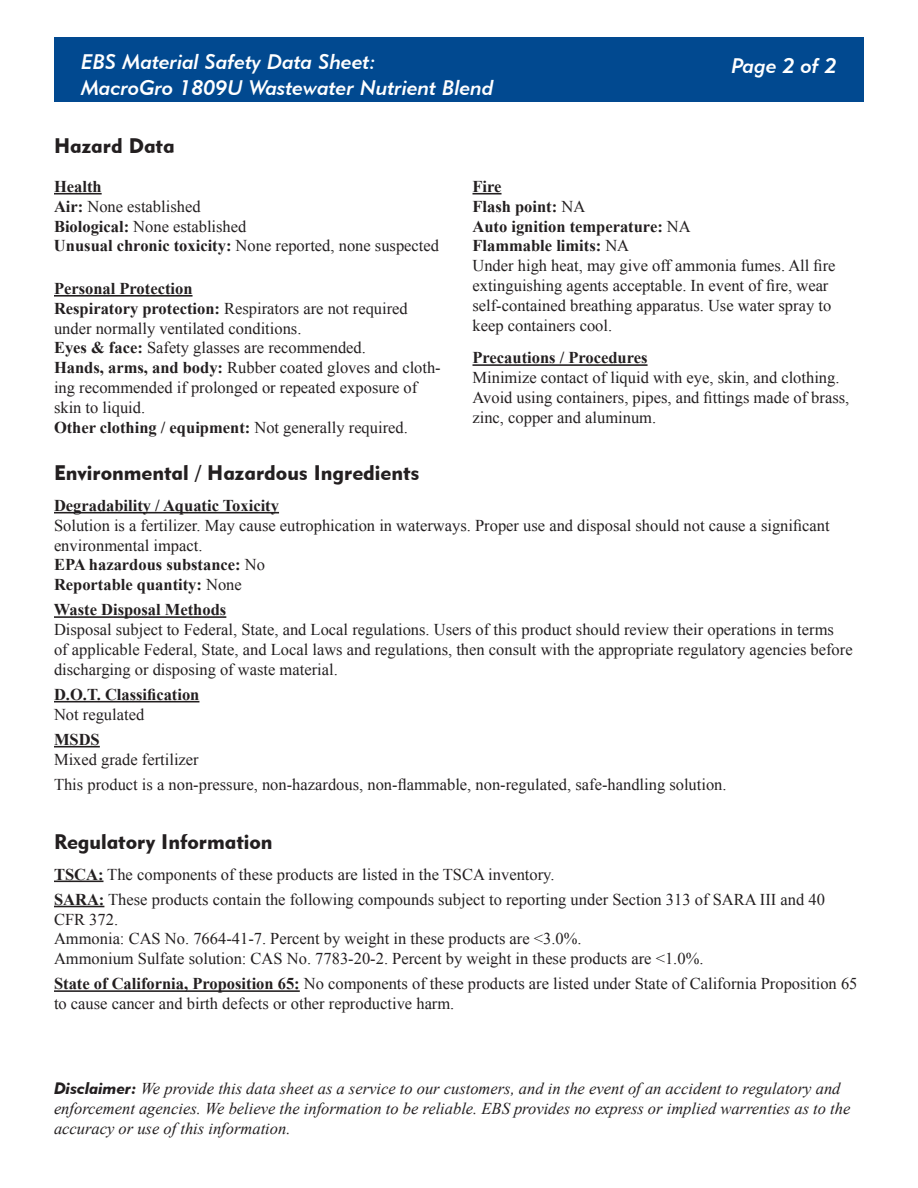
<style>
.page{position:relative;width:918px;height:1188px;background:#fff}
.page>*{position:absolute;margin:0;border:0;box-sizing:border-box;transform-origin:0 0}
.t1{font:21px/25.2px "Geometric 415 BT Medium Italic A";color:#fff}
.t2{font:21px "Geometric 415 BT Black A";color:#231f20}
.t3{font:16.5px/19.8px "Times New Roman";color:#231f20}
.t4{font:italic 16.5px/19.8px "Times New Roman";color:#231f20}
.t5{font:700 16.5px "Times New Roman";color:#231f20}
.s1{font-weight:700}
.s2{font-family:"Geometric 415 BT Black Italic A";font-style:normal}
</style>
<div class="page">
<div style="left:54px;top:38px;width:810px;height:64px;background:#014990"></div>
<hr style="left:54px;top:193px;width:48px;height:2px;background:#231f20">
<hr style="left:472px;top:193px;width:30px;height:2px;background:#231f20">
<hr style="left:472px;top:364px;width:176px;height:2px;background:#231f20">
<hr style="left:54px;top:295px;width:139px;height:2px;background:#231f20">
<hr style="left:54px;top:512px;width:225px;height:1px;background:#231f20">
<hr style="left:54px;top:616px;width:172px;height:2px;background:#231f20">
<hr style="left:54px;top:701px;width:145px;height:1px;background:#231f20">
<hr style="left:54px;top:746px;width:46px;height:1px;background:#231f20">
<hr style="left:54px;top:881px;width:50px;height:1px;background:#231f20">
<hr style="left:54px;top:906px;width:50px;height:1px;background:#231f20">
<hr style="left:54px;top:990px;width:246px;height:2px;background:#231f20">
<p class="t1" style="left:81px;top:49px;width:414px">EBS Material Safety Data Sheet:<br>MacroGro 1809U Wastewater Nutrient Blend</p>
<p class="t1" style="left:731px;top:52px;width:107px">Page 2 of 2</p>
<p class="t2" style="left:54px;top:132px;width:122px">Hazard Data</p>
<p class="t3" style="left:472px;top:176px;width:365px"><span class="s1">Fire<br>Flash point:</span> NA<br><span class="s1">Auto ignition temperature:</span> NA<br><span class="s1">Flammable limits:</span> NA<br>Under high heat, may give off ammonia fumes. All fire extinguishing agents acceptable. In event of fire, wear self-contained breathing apparatus. Use water spray to keep containers cool.</p>
<p class="t5" style="left:472px;top:346px;width:177px">Precautions / Procedures</p>
<p class="t3" style="left:472px;top:367px;width:378px">Minimize contact of liquid with eye, skin, and clothing.<br>Avoid using containers, pipes, and fittings made of brass, zinc, copper and aluminum.</p>
<p class="t3" style="left:54px;top:176px;width:387px"><span class="s1">Health<br>Air:</span> None established<br><span class="s1">Biological:</span> None established<br><span class="s1">Unusual chronic toxicity:</span> None reported, none suspected</p>
<p class="t3" style="left:54px;top:278px;width:388px"><span class="s1">Personal Protection<br>Respiratory protection:</span> Respirators are not required under normally ventilated conditions.<br><span class="s1">Eyes &amp; face:</span> Safety glasses are recommended.<br><span class="s1">Hands, arms, and body:</span> Rubber coated gloves and cloth&shy;ing recommended if prolonged or repeated exposure of skin to liquid.<br><span class="s1">Other clothing / equipment:</span> Not generally required.</p>
<p class="t2" style="left:54px;top:460px;width:367px">Environmental / Hazardous Ingredients</p>
<p class="t5" style="left:54px;top:494px;width:227px">Degradability / Aquatic Toxicity</p>
<p class="t3" style="left:54px;top:515px;width:777px">Solution is a fertilizer. May cause eutrophication in waterways. Proper use and disposal should not cause a significant environmental impact.<br><span class="s1">EPA hazardous substance:</span> No<br><span class="s1">Reportable quantity:</span> None</p>
<p class="t5" style="left:54px;top:598px;width:174px">Waste Disposal Methods</p>
<p class="t3" style="left:54px;top:619px;width:800px">Disposal subject to Federal, State, and Local regulations. Users of this product should review their operations in terms<br>of applicable Federal, State, and Local laws and regulations, then consult with the appropriate regulatory agencies before discharging or disposing of waste material.</p>
<p class="t5" style="left:54px;top:683px;width:147px">D.O.T. Classification</p>
<p class="t3" style="left:54px;top:704px;width:92px">Not regulated</p>
<p class="t5" style="left:54px;top:728px;width:47px">MSDS</p>
<p class="t3" style="left:54px;top:746px;width:674px;line-height:25.2px">Mixed grade fertilizer<br>This product is a non-pressure, non-hazardous, non-flammable, non-regulated, safe-handling solution.</p>
<p class="t2" style="left:54px;top:828px;width:220px">Regulatory Information</p>
<p class="t3" style="left:54px;top:861px;width:772px;line-height:25.2px"><span class="s1">TSCA:</span> The components of these products are listed in the TSCA inventory.<br><span class="s1">SARA:</span> These products contain the following compounds subject to reporting under Section 313 of SARA III and 40</p>
<p class="t3" style="left:54px;top:909px;width:651px">CFR 372.<br>Ammonia: CAS No. 7664-41-7. Percent by weight in these products are &lt;3.0%.<br>Ammonium Sulfate solution: CAS No. 7783-20-2. Percent by weight in these products are &lt;1.0%.</p>
<p class="t3" style="left:54px;top:974px;width:805px"><span class="s1">State of California, Proposition 65:</span> No components of these products are listed under State of California Proposition 65 to cause cancer and birth defects or other reproductive harm.</p>
<p class="t4" style="left:54px;top:1079px;width:798px"><span class="s2">Disclaimer:</span> We provide this data sheet as a service to our customers, and in the event of an accident to regulatory and enforcement agencies. We believe the information to be reliable. EBS provides no express or implied warrenties as to the accuracy or use of this information.</p>
</div>
